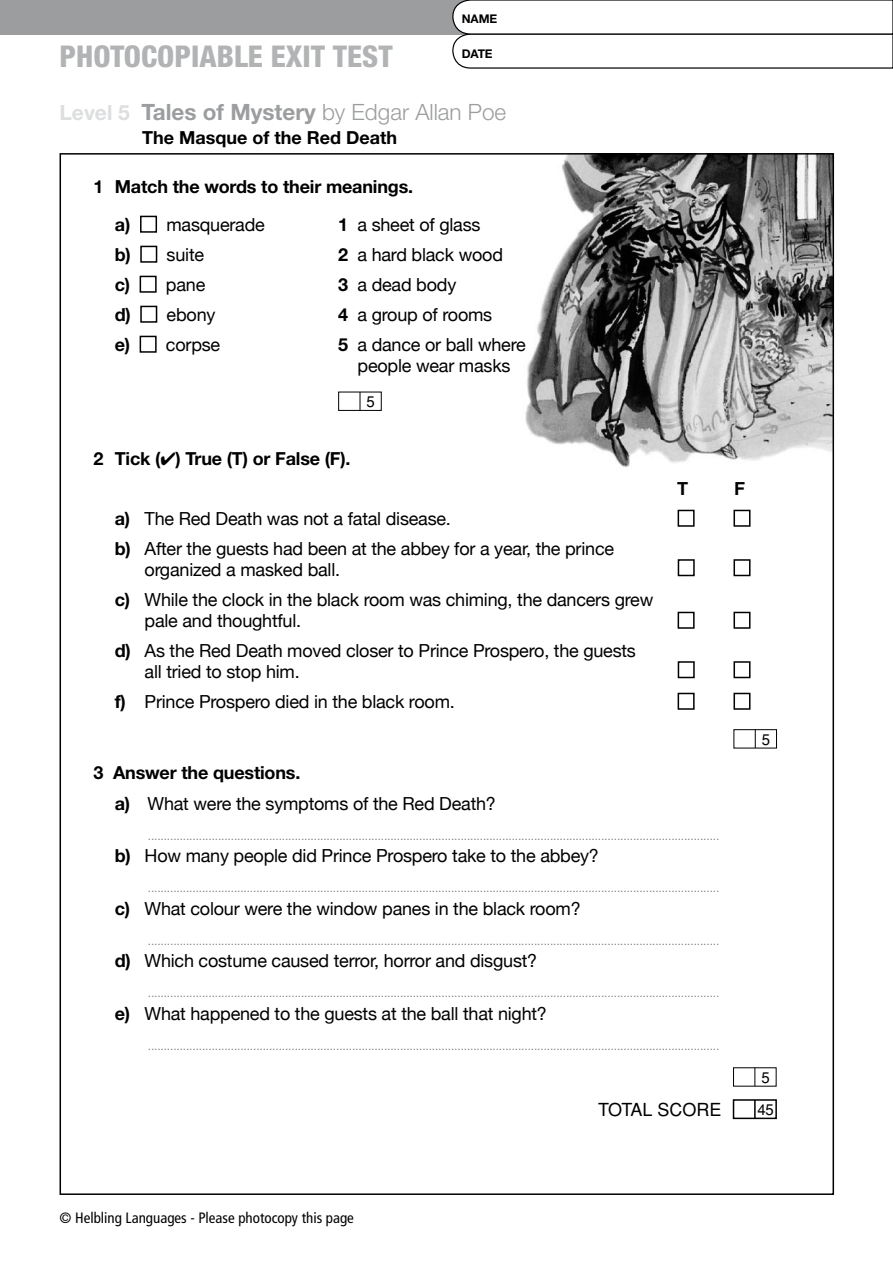
<style>
.page{position:relative;width:893px;height:1263px;background:#fff}
.page>*{position:absolute;margin:0;border:0;box-sizing:border-box;transform-origin:0 0}
.t1{font:800 condensed 30px "Helvetica Neue";color:#b1b3b4}
.t2{font:300 22.5px "Helvetica Neue";color:#9c9d9f}
.t3{font:18px/30px "Helvetica Neue";letter-spacing:-.01em;color:#000}
.t4{font:700 18px/38.5px "Helvetica Neue";letter-spacing:-.01em;color:#000}
.t5{font:18px "Helvetica";color:#000}
.t6{font:700 18px "Helvetica";color:#000}
.t7{font:condensed 15px "Frutiger";color:#000}
.t8{font:15px "Helvetica";color:#000}
.t9{font:12px "Helvetica";color:#87888a}
.t10{font:700 12px "Helvetica Neue";letter-spacing:-.015em;color:#000}
.s1{font-weight:700;font-size:21px;color:#dddedf}
.s2{font-weight:700}
.s3{font-weight:400}
</style>
<div class="page">
<svg style="left:754px;top:1068px;width:1px;height:18px"></svg>
<div style="left:733px;top:1099px;width:44px;height:20px;border:2px solid #000"></div>
<svg style="left:754px;top:1100px;width:2px;height:18px"></svg>
<div style="left:0;top:0;width:893px;height:34px;background:#9c9d9f"></div>
<img style="left:525px;top:156px;width:306px;height:311px">
<div style="left:140px;top:216px;width:17px;height:17px;border:2px solid #000"></div>
<div style="left:140px;top:246px;width:17px;height:17px;border:2px solid #000"></div>
<div style="left:140px;top:276px;width:17px;height:17px;border:2px solid #000"></div>
<div style="left:140px;top:306px;width:17px;height:17px;border:2px solid #000"></div>
<div style="left:140px;top:336px;width:17px;height:17px;border:2px solid #000"></div>
<div style="left:678px;top:510px;width:17px;height:17px;border:2px solid #000"></div>
<div style="left:733px;top:510px;width:17px;height:17px;border:2px solid #000"></div>
<div style="left:678px;top:559px;width:17px;height:17px;border:2px solid #000"></div>
<div style="left:733px;top:559px;width:17px;height:17px;border:2px solid #000"></div>
<div style="left:678px;top:612px;width:17px;height:17px;border:2px solid #000"></div>
<div style="left:733px;top:612px;width:17px;height:17px;border:2px solid #000"></div>
<div style="left:678px;top:661px;width:17px;height:17px;border:2px solid #000"></div>
<div style="left:733px;top:661px;width:17px;height:17px;border:2px solid #000"></div>
<div style="left:678px;top:693px;width:17px;height:17px;border:2px solid #000"></div>
<div style="left:733px;top:693px;width:17px;height:17px;border:2px solid #000"></div>
<svg style="left:452px;top:0;width:441px;height:69px"></svg>
<div style="left:733px;top:729px;width:44px;height:19px;border:1px solid #000"></div>
<svg style="left:755px;top:729px;width:1px;height:19px"></svg>
<div style="left:338px;top:392px;width:44px;height:19px;border:1px solid #000"></div>
<svg style="left:360px;top:392px;width:1px;height:18px"></svg>
<p class="t10" style="left:462px;top:11px;width:37px">Nam e</p>
<p class="t10" style="left:462px;top:46px;width:31px">DATE</p>
<h1 class="t1" style="left:60px;top:38px;width:335px">PHOTOCOPIABLE EXIT TEST</h1>
<h2 class="t2" style="left:60px;top:98px;width:448px"><span class="s1">Level 5</span> <span class="s2">Tales of Mystery</span> by Edgar Allan Poe</h2>
<h3 class="t4" style="left:142px;top:118px;width:257px">The Masque of the Red Death</h3>
<h3 class="t4" style="left:115px;top:167px;width:300px;text-indent:-21px">1 Match the words to their meanings. a) <span class="s3">masquerade</span></h3>
<h3 class="t3" style="left:338px;top:210px;width:144px"><span class="s2">1</span> a sheet of glass</h3>
<h3 class="t3" style="left:115px;top:240px;width:91px"><span class="s2">b)</span> suite</h3>
<h3 class="t3" style="left:338px;top:240px;width:166px"><span class="s2">2</span> a hard black wood</h3>
<h3 class="t3" style="left:115px;top:270px;width:92px"><span class="s2">c)</span> pane</h3>
<h3 class="t3" style="left:338px;top:270px;width:120px"><span class="s2">3</span> a dead body</h3>
<h3 class="t3" style="left:115px;top:300px;width:102px"><span class="s2">d)</span> ebony</h3>
<h3 class="t3" style="left:338px;top:300px;width:156px"><span class="s2">4</span> a group of rooms</h3>
<h3 class="t3" style="left:115px;top:330px;width:107px"><span class="s2">e)</span> corpse</h3>
<h3 class="t3" style="left:338px;top:334px;width:189px;line-height:21px;text-align:center"><span class="s2">5</span> a dance or ball where people wear masks</h3>
<p class="t8" style="left:367px;top:393px;width:10px">5</p>
<h3 class="t4" style="left:94px;top:439px;width:259px">2 Tick (✔) True (T) or False (F).</h3>
<h3 class="t3" style="left:115px;top:504px;width:501px"><span class="s2">a)</span> The Red Death was not a fatal disease.<br><span class="s2">b)</span> After the guests had been at the abbey for a year, the prince</h3>
<h3 class="t3" style="left:115px;top:555px;width:540px;text-indent:30px">organized a masked ball.<br><span class="s2">c)</span> While the clock in the black room was chiming, the dancers grew</h3>
<h3 class="t3" style="left:115px;top:606px;width:523px;text-indent:30px">pale and thoughtful.<br><span class="s2">d)</span> As the Red Death moved closer to Prince Prospero, the guests</h3>
<h3 class="t3" style="left:115px;top:657px;width:341px;text-indent:30px">all tried to stop him.<br><span class="s2">f)</span> Prince Prospero died in the black room.</h3>
<h3 class="t6" style="left:677px;top:474px;width:12px">T</h3>
<h3 class="t6" style="left:734px;top:474px;width:12px">F</h3>
<h3 class="t3" style="left:115px;top:756px;width:383px;line-height:31px;text-indent:-21px"><span class="s2">3 Answer the questions.<br>a)</span> What were the symptoms of the Red Death?</h3>
<p class="t9" style="left:148px;top:828px;width:573px">...................................................................................................................................................................................</p>
<h3 class="t3" style="left:115px;top:841px;width:486px"><span class="s2">b)</span> How many people did Prince Prospero take to the abbey?</h3>
<p class="t9" style="left:148px;top:881px;width:573px">...................................................................................................................................................................................</p>
<h3 class="t3" style="left:115px;top:893px;width:467px"><span class="s2">c)</span> What colour were the window panes in the black room?</h3>
<p class="t9" style="left:148px;top:933px;width:573px">...................................................................................................................................................................................</p>
<h3 class="t3" style="left:115px;top:946px;width:424px"><span class="s2">d)</span> Which costume caused terror, horror and disgust?</h3>
<p class="t9" style="left:148px;top:986px;width:573px">...................................................................................................................................................................................</p>
<h3 class="t3" style="left:115px;top:998px;width:434px"><span class="s2">e)</span> What happened to the guests at the ball that night?</h3>
<p class="t9" style="left:148px;top:1038px;width:573px">...................................................................................................................................................................................</p>
<p class="t8" style="left:762px;top:730px;width:10px">5</p>
<p class="t8" style="left:761px;top:1068px;width:10px">5</p>
<p class="t7" style="left:60px;top:1209px;width:296px">© Helbling Languages - Please photocopy this page</p>
<h3 class="t5" style="left:598px;top:1099px;width:125px">TOTAL SCORE</h3>
<p class="t8" style="left:757px;top:1101px;width:18px">45</p>
</div>
